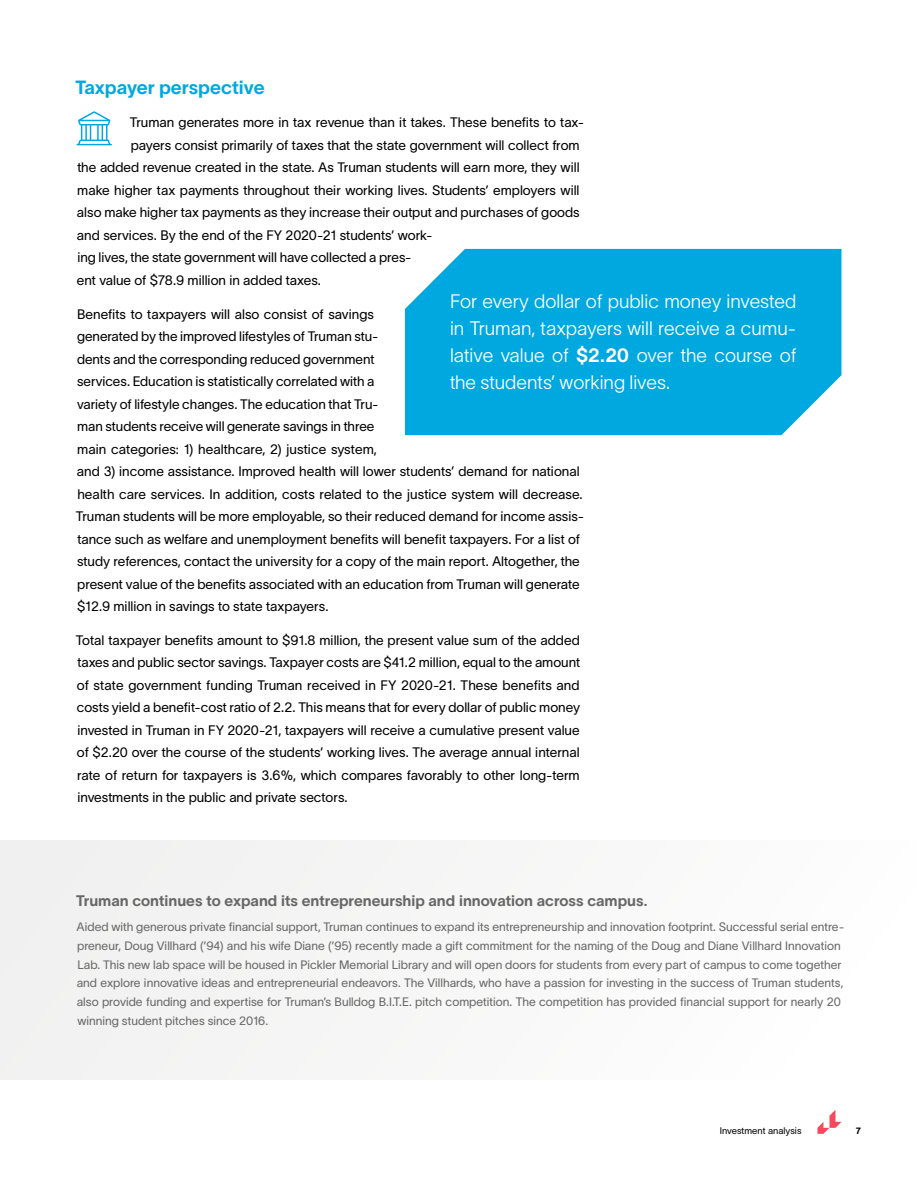
<style>
.page{position:relative;width:918px;height:1188px;background:#fff}
.page>*{position:absolute;margin:0;border:0;box-sizing:border-box;transform-origin:0 0}
.PullQuote_Secondary{font:19.2px/27px "TWK Lausanne 200";color:#fff;text-align:justify}
.Heading_3_Secondary{font:18.75px "TWK Lausanne 700";color:#00a8e0}
.SideText_Title_Grey{font:15px "TWK Lausanne 700";color:#676767}
.t1{font:13.5px/22.5px "TWK Lausanne 300";color:#000}
.SideText{font:12px/18.8px "TWK Lausanne 300";color:#676767}
.t2{font:9.3px "TWK Lausanne 300";letter-spacing:.005em;color:#000}
.t3{font:9px "TWK Lausanne 800";color:#000}
.s1{font-family:"TWK Lausanne 700"}
</style>
<div class="page">
<svg style="left:817px;top:1110px;width:24px;height:24px"></svg>
<svg style="left:76px;top:111px;width:36px;height:34px"></svg>
<div style="left:405px;top:249px;width:437px;height:186px;background:#00a8e0"></div>
<div style="left:0;top:841px;width:918px;height:239px;background:#f7f7f6"></div>
<p class="Heading_3_Secondary" style="left:75px;top:74px;width:191px">Taxpayer perspective</p>
<p class="t1" style="left:130px;top:110px;width:456px">Truman generates more in tax revenue than it takes. These benefits to tax-</p>
<p class="t1" style="left:131px;top:133px;width:451px">payers consist primarily of taxes that the state government will collect from</p>
<p class="t1" style="left:77px;top:155px;width:504px">the added revenue created in the state. As Truman students will earn more, they will</p>
<p class="t1" style="left:77px;top:178px;width:504px">make higher tax payments throughout their working lives. Students’ employers will</p>
<p class="t1" style="left:77px;top:200px;width:504px">also make higher tax payments as they increase their output and purchases of goods</p>
<p class="t1" style="left:77px;top:223px;width:357px">and services. By the end of the FY 2020-21 students’ work-</p>
<p class="t1" style="left:77px;top:245px;width:336px">ing lives, the state government will have collected a pres-</p>
<p class="t1" style="left:77px;top:268px;width:246px">ent value of $78.9 million in added taxes.</p>
<p class="t1" style="left:76px;top:302px;width:510px">Benefits to taxpayers will also consist of savings<br>generated by the improved lifestyles of Truman stu-<br>dents and the corresponding reduced government<br>services. Education is statistically correlated with a<br>variety of lifestyle changes. The education that Tru-<br>man students receive will generate savings in three<br>main categories: 1) healthcare, 2) justice system,<br>and 3) income assistance. Improved health will lower students’ demand for national health care services. In addition, costs related to the justice system will decrease.<br>Truman students will be more employable, so their reduced demand for income assis&shy;tance such as welfare and unemployment benefits will benefit taxpayers. For a list of study references, contact the university for a copy of the main report. Altogether, the present value of the benefits associated with an education from Truman will generate $12.9 million in savings to state taxpayers.</p>
<p class="t1" style="left:76px;top:628px;width:506px;text-align:justify">Total taxpayer benefits amount to $91.8 million, the present value sum of the added taxes and public sector savings. Taxpayer costs are $41.2 million, equal to the amount of state government funding Truman received in FY 2020-21. These benefits and costs yield a benefit-cost ratio of 2.2. This means that for every dollar of public money invested in Truman in FY 2020-21, taxpayers will receive a cumulative present value of $2.20 over the course of the students’ working lives. The average annual internal rate of return for taxpayers is 3.6%, which compares favorably to other long-term investments in the public and private sectors.</p>
<p class="PullQuote_Secondary" style="left:450px;top:287px;width:348px">For every dollar of public money invested in Truman, taxpayers will receive a cumu&shy;lative value of <span class="s1">$2.20</span> over the course of the students’ working lives.</p>
<p class="SideText_Title_Grey" style="left:76px;top:891px;width:573px">Truman continues to expand its entrepreneurship and innovation across campus.</p>
<p class="SideText" style="left:77px;top:917px;width:769px">Aided with generous private financial support, Truman continues to expand its entrepreneurship and innovation footprint. Successful serial entre&shy;preneur, Doug Villhard (’94) and his wife Diane (’95) recently made a gift commitment for the naming of the Doug and Diane Villhard Innovation Lab. This new lab space will be housed in Pickler Memorial Library and will open doors for students from every part of campus to come together and explore innovative ideas and entrepreneurial endeavors. The Villhards, who have a passion for investing in the success of Truman students, also provide funding and expertise for Truman’s Bulldog B.I.T.E. pitch competition. The competition has provided financial support for nearly 20 winning student pitches since 2016.</p>
<p class="t2" style="left:720px;top:1124px;width:83px">Investment analysis</p>
<p class="t3" style="left:856px;top:1124px;width:6px">7</p>
</div>
